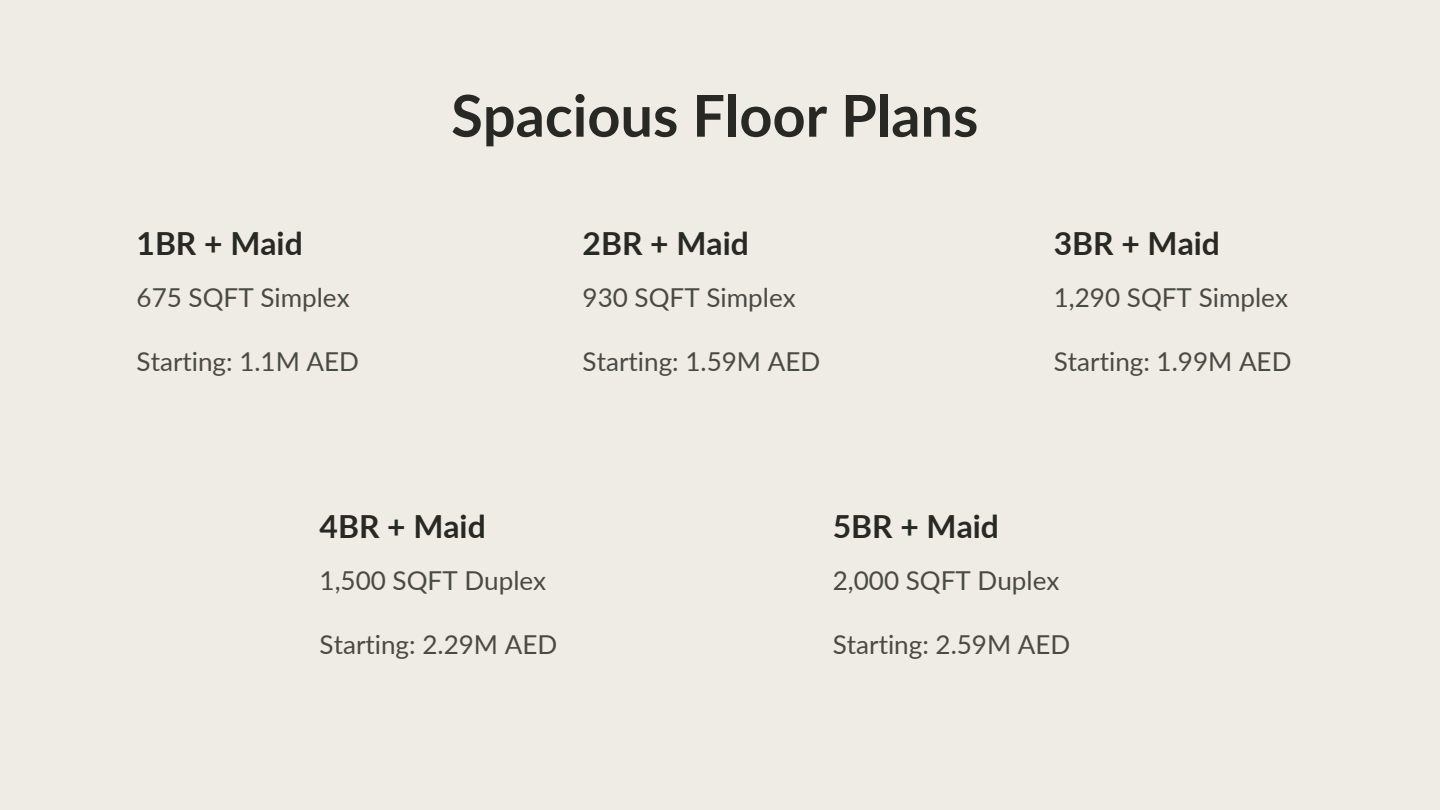
<style>
.page{position:relative;width:1440px;height:810px;background:#efece6}
.page>*{position:absolute;margin:0;border:0;box-sizing:border-box;transform-origin:0 0}
.t1{font:700 57.7px "Lato";color:#282824}
.t2{font:700 31.8px "Lato";color:#282824}
.t3{font:26.1px "Lato";color:#4a4a45}
</style>
<div class="page">
<p class="t2" style="left:137px;top:224px;width:168px">1BR + Maid</p>
<p class="t3" style="left:137px;top:281px;width:215px">675 SQFT Simplex</p>
<p class="t3" style="left:137px;top:345px;width:224px">Starting: 1.1M AED</p>
<h1 class="t1" style="left:451px;top:80px;width:529px">Spacious Floor Plans</h1>
<p class="t2" style="left:583px;top:224px;width:168px">2BR + Maid</p>
<p class="t3" style="left:583px;top:281px;width:215px">930 SQFT Simplex</p>
<p class="t3" style="left:583px;top:345px;width:239px">Starting: 1.59M AED</p>
<p class="t2" style="left:1054px;top:224px;width:168px">3BR + Maid</p>
<p class="t3" style="left:1054px;top:281px;width:236px">1,290 SQFT Simplex</p>
<p class="t3" style="left:1054px;top:345px;width:239px">Starting: 1.99M AED</p>
<p class="t2" style="left:320px;top:506px;width:168px">4BR + Maid</p>
<p class="t3" style="left:320px;top:564px;width:228px">1,500 SQFT Duplex</p>
<p class="t3" style="left:320px;top:628px;width:239px">Starting: 2.29M AED</p>
<p class="t2" style="left:833px;top:506px;width:168px">5BR + Maid</p>
<p class="t3" style="left:833px;top:564px;width:228px">2,000 SQFT Duplex</p>
<p class="t3" style="left:833px;top:628px;width:239px">Starting: 2.59M AED</p>
</div>
